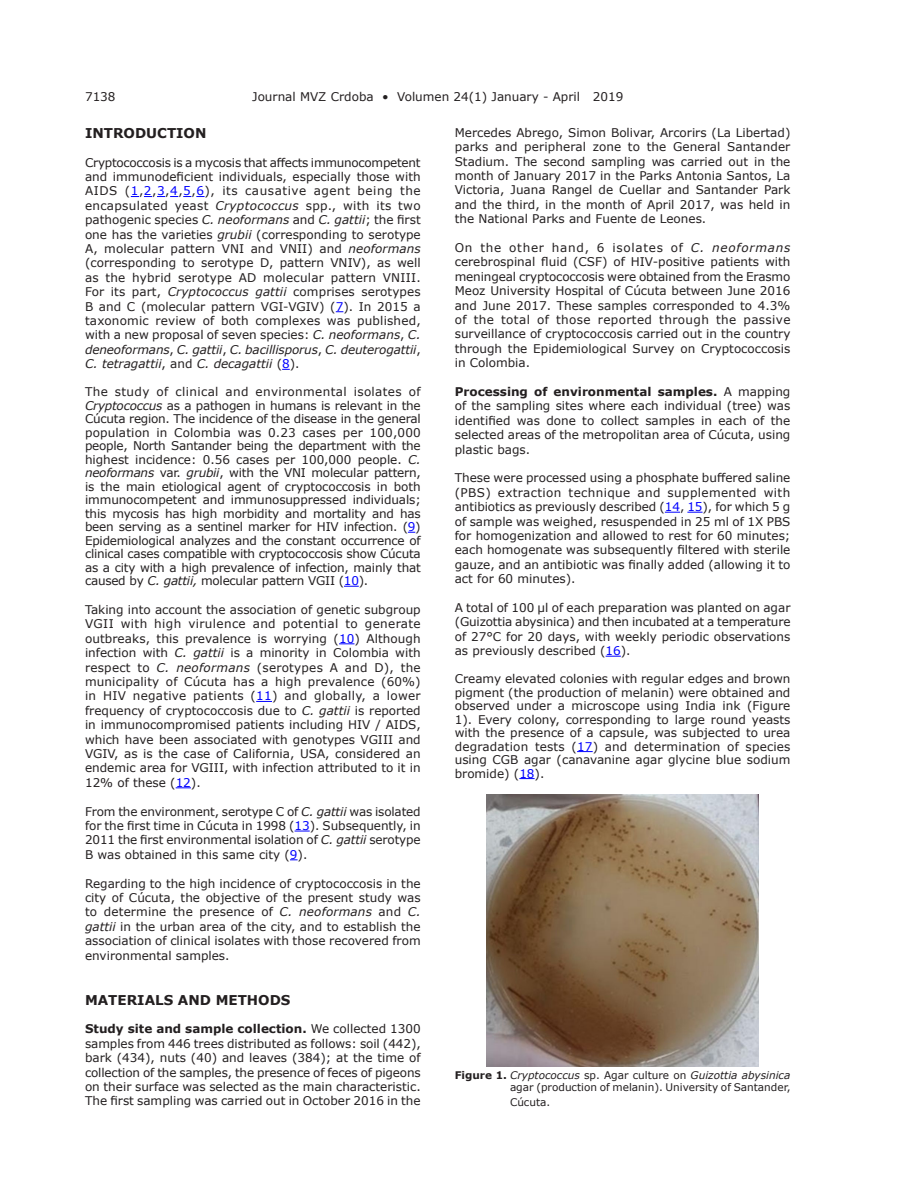
<style>
.page{position:relative;width:918px;height:1188px;background:#fff}
.page>*{position:absolute;margin:0;border:0;box-sizing:border-box;transform-origin:0 0}
.t1{font:700 13.5px "Verdana";color:#231f20}
.t2{font:12px/14.4px "Verdana";color:#231f20;text-align:justify}
.t3{font:10.5px/12.6px "Verdana";color:#231f20;text-align:right}
.s1{color:#00f}
.s2{font-style:italic}
.s3{font-weight:700}
</style>
<div class="page">
<svg style="left:131px;top:196px;width:74px;height:1px"></svg>
<svg style="left:344px;top:586px;width:15px;height:1px"></svg>
<svg style="left:339px;top:643px;width:15px;height:1px"></svg>
<svg style="left:256px;top:701px;width:16px;height:1px"></svg>
<svg style="left:176px;top:787px;width:15px;height:1px"></svg>
<svg style="left:295px;top:831px;width:15px;height:1px"></svg>
<svg style="left:665px;top:512px;width:15px;height:1px"></svg>
<svg style="left:687px;top:512px;width:16px;height:1px"></svg>
<svg style="left:606px;top:656px;width:15px;height:1px"></svg>
<svg style="left:577px;top:751px;width:16px;height:1px"></svg>
<svg style="left:519px;top:778px;width:16px;height:1px"></svg>
<img style="left:487px;top:794px;width:271px;height:272px">
<p class="t2" style="left:85px;top:89px;width:32px">7138</p>
<p class="t2" style="left:252px;top:89px;width:373px">Journal MVZ Crdoba • Volumen 24(1) January - April 2019</p>
<p class="t1" style="left:85px;top:123px;width:123px">INTRODUCTION</p>
<p class="t2" style="left:85px;top:155px;width:337px">Cryptococcosis is a mycosis that affects immunocompetent and immunodeficient individuals, especially those with AIDS (<span class="s1">1</span>,<span class="s1">2</span>,<span class="s1">3</span>,<span class="s1">4</span>,<span class="s1">5</span>,<span class="s1">6</span>), its causative agent being the encapsulated yeast <span class="s2">Cryptococcus</span> spp., with its two pathogenic species <span class="s2">C. neoformans</span> and <span class="s2">C. gattii</span>; the first one has the varieties <span class="s2">grubii</span> (corresponding to serotype A, molecular pattern VNI and VNII) and <span class="s2">neoformans </span>(corresponding to serotype D, pattern VNIV), as well as the hybrid serotype AD molecular pattern VNIII.<br>For its part, <span class="s2">Cryptococcus gattii</span> comprises serotypes B and C (molecular pattern VGI-VGIV) (<span class="s1">7</span>). In 2015 a taxonomic review of both complexes was published, with a new proposal of seven species: <span class="s2">C. neoformans</span>, <span class="s2">C. deneoformans</span>, <span class="s2">C. gattii</span>, <span class="s2">C. bacillisporus</span>, <span class="s2">C. deuterogattii</span>, <span class="s2">C. tetragattii</span>, and <span class="s2">C. decagattii</span> (<span class="s1">8</span>).</p>
<p class="t2" style="left:85px;top:385px;width:337px;line-height:13.5px">The study of clinical and environmental isolates of <span class="s2">Cryptococcus</span> as a pathogen in humans is relevant in the Cúcuta region. The incidence of the disease in the general population in Colombia was 0.23 cases per 100,000 people, North Santander being the department with the highest incidence: 0.56 cases per 100,000 people. <span class="s2">C. neoformans</span> var. <span class="s2">grubii</span>, with the VNI molecular pattern, is the main etiological agent of cryptococcosis in both immunocompetent and immunosuppressed individuals; this mycosis has high morbidity and mortality and has been serving as a sentinel marker for HIV infection. (<span class="s1">9</span>)<br>Epidemiological analyzes and the constant occurrence of clinical cases compatible with cryptococcosis show Cúcuta as a city with a high prevalence of infection, mainly that caused by <span class="s2">C. gattii,</span> molecular pattern VGII (<span class="s1">10</span>).</p>
<p class="t2" style="left:85px;top:602px;width:337px">Taking into account the association of genetic subgroup VGII with high virulence and potential to generate outbreaks, this prevalence is worrying (<span class="s1">10</span>) Although infection with <span class="s2">C. gattii</span> is a minority in Colombia with respect to <span class="s2">C. neoformans</span> (serotypes A and D), the municipality of Cúcuta has a high prevalence (60%) in HIV negative patients (<span class="s1">11</span>) and globally, a lower frequency of cryptococcosis due to <span class="s2">C. gattii</span> is reported in immunocompromised patients including HIV / AIDS, which have been associated with genotypes VGIII and VGIV, as is the case of California, USA, considered an endemic area for VGIII, with infection attributed to it in 12% of these (<span class="s1">12</span>).</p>
<p class="t2" style="left:85px;top:804px;width:337px">From the environment, serotype C of <span class="s2">C. gattii</span> was isolated for the first time in Cúcuta in 1998 (<span class="s1">13</span>). Subsequently, in 2011 the first environmental isolation of <span class="s2">C. gattii</span> serotype B was obtained in this same city (<span class="s1">9</span>).</p>
<p class="t2" style="left:85px;top:876px;width:337px">Regarding to the high incidence of cryptococcosis in the city of Cúcuta, the objective of the present study was to determine the presence of <span class="s2">C. neoformans</span> and <span class="s2">C. gattii</span> in the urban area of the city, and to establish the association of clinical isolates with those recovered from environmental samples.</p>
<p class="t1" style="left:85px;top:990px;width:207px">MATERIALS AND METHODS</p>
<p class="t2" style="left:85px;top:1022px;width:337px"><span class="s3">Study site and sample collection.</span> We collected 1300 samples from 446 trees distributed as follows: soil (442), bark (434), nuts (40) and leaves (384); at the time of collection of the samples, the presence of feces of pigeons on their surface was selected as the main characteristic.<br>The first sampling was carried out in October 2016 in the</p>
<p class="t2" style="left:455px;top:125px;width:337px">Mercedes Abrego, Simon Bolivar, Arcorirs (La Libertad) parks and peripheral zone to the General Santander Stadium. The second sampling was carried out in the month of January 2017 in the Parks Antonia Santos, La Victoria, Juana Rangel de Cuellar and Santander Park and the third, in the month of April 2017, was held in the National Parks and Fuente de Leones.</p>
<p class="t2" style="left:455px;top:240px;width:337px">On the other hand, 6 isolates of <span class="s2">C. neoformans </span>cerebrospinal fluid (CSF) of HIV-positive patients with meningeal cryptococcosis were obtained from the Erasmo Meoz University Hospital of Cúcuta between June 2016 and June 2017. These samples corresponded to 4.3% of the total of those reported through the passive surveillance of cryptococcosis carried out in the country through the Epidemiological Survey on Cryptococcosis in Colombia.</p>
<p class="t2" style="left:455px;top:384px;width:337px"><span class="s3">Processing of environmental samples.</span> A mapping of the sampling sites where each individual (tree) was identified was done to collect samples in each of the selected areas of the metropolitan area of Cúcuta, using plastic bags.</p>
<p class="t2" style="left:455px;top:471px;width:337px">These were processed using a phosphate buffered saline (PBS) extraction technique and supplemented with antibiotics as previously described (<span class="s1">14</span>, <span class="s1">15</span>), for which 5 g of sample was weighed, resuspended in 25 ml of 1X PBS for homogenization and allowed to rest for 60 minutes; each homogenate was subsequently filtered with sterile gauze, and an antibiotic was finally added (allowing it to act for 60 minutes).</p>
<p class="t2" style="left:455px;top:600px;width:337px">A total of 100 μl of each preparation was planted on agar (Guizottia abysinica) and then incubated at a temperature of 27°C for 20 days, with weekly periodic observations as previously described (<span class="s1">16</span>).</p>
<p class="t2" style="left:455px;top:672px;width:337px;line-height:13.5px">Creamy elevated colonies with regular edges and brown pigment (the production of melanin) were obtained and observed under a microscope using India ink (Figure 1). Every colony, corresponding to large round yeasts with the presence of a capsule, was subjected to urea degradation tests (<span class="s1">17</span>) and determination of species using CGB agar (canavanine agar glycine blue sodium bromide) (<span class="s1">18</span>).</p>
<p class="t3" style="left:455px;top:1068px;width:337px"><span class="s3">Figure 1.</span> <span class="s2">Cryptococcus</span> sp. Agar culture on <span class="s2">Guizottia abysinica </span>agar (production of melanin). University of Santander,</p>
<p class="t3" style="left:510px;top:1095px;width:42px">Cúcuta.</p>
</div>
